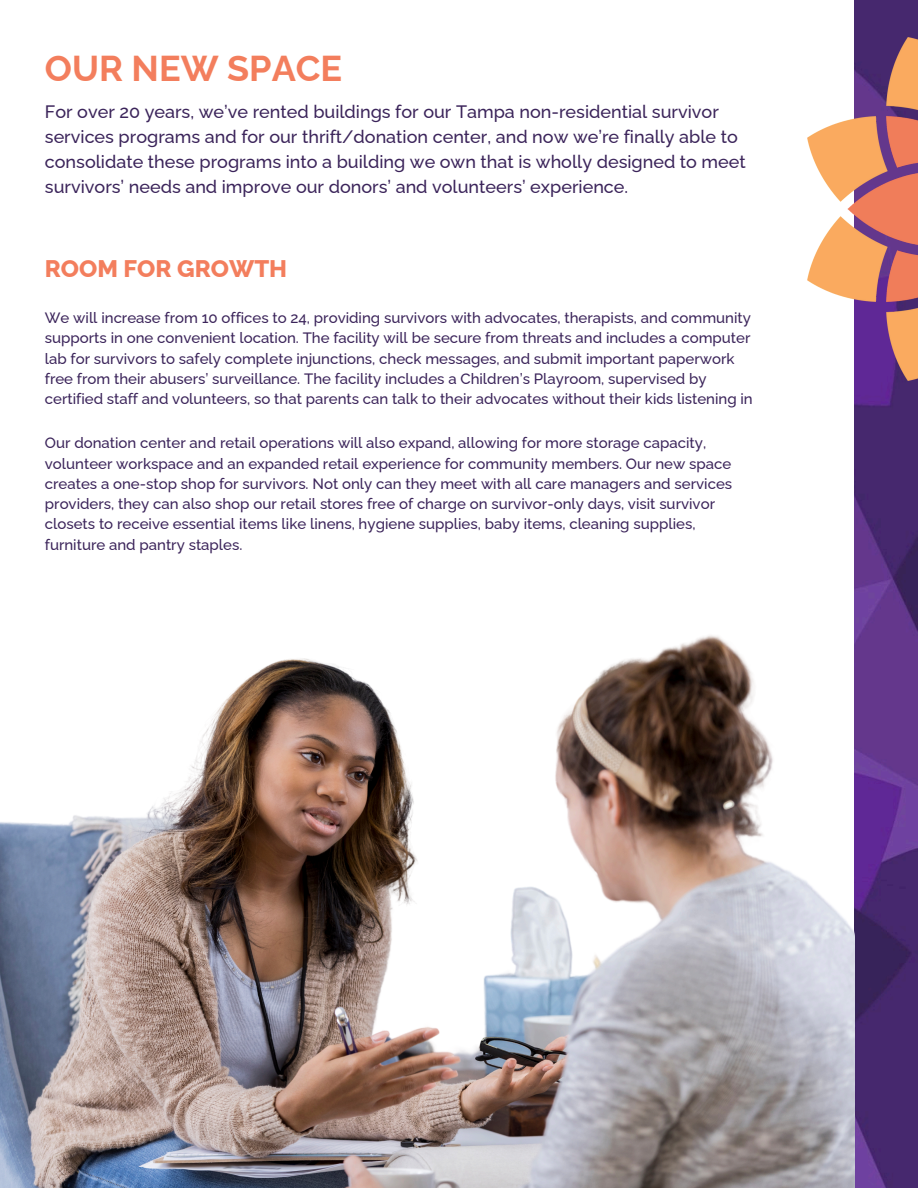
<style>
.page{position:relative;width:918px;height:1188px;background:#fff}
.page>*{position:absolute;margin:0;border:0;box-sizing:border-box;transform-origin:0 0}
.t1{font:700 36px "Raleway";color:#f37e5d}
.t2{font:800 24px "Raleway";color:#f37e5d}
.t3{font:500 18px/24.8px "Raleway";color:#3b245a}
.t4{font:500 15px/20.2px "Raleway";color:#3b245a}
</style>
<div class="page">
<img style="left:855px;top:0;width:63px;height:1188px">
<img style="left:808px;top:37px;width:110px;height:343px">
<img style="left:0;top:635px;width:854px;height:553px">
<h3 class="t1" style="left:45px;top:47px;width:299px">OUR NEW SPACE</h3>
<p class="t3" style="left:45px;top:100px;width:703px">For over 20 years, we’ve rented buildings for our Tampa non-residential survivor services programs and for our thrift/donation center, and now we’re finally able to consolidate these programs into a building we own that is wholly designed to meet survivors’ needs and improve our donors’ and volunteers’ experience.</p>
<h2 class="t2" style="left:45px;top:255px;width:244px">ROOM FOR GROWTH</h2>
<p class="t4" style="left:45px;top:308px;width:709px">We will increase from 10 offices to 24, providing survivors with advocates, therapists, and community supports in one convenient location. The facility will be secure from threats and includes a computer lab for survivors to safely complete injunctions, check messages, and submit important paperwork free from their abusers’ surveillance. The facility includes a Children’s Playroom, supervised by certified staff and volunteers, so that parents can talk to their advocates without their kids listening in</p>
<p class="t4" style="left:45px;top:433px;width:689px">Our donation center and retail operations will also expand, allowing for more storage capacity, volunteer workspace and an expanded retail experience for community members. Our new space creates a one-stop shop for survivors. Not only can they meet with all care managers and services providers, they can also shop our retail stores free of charge on survivor-only days, visit survivor closets to receive essential items like linens, hygiene supplies, baby items, cleaning supplies, furniture and pantry staples.</p>
</div>
